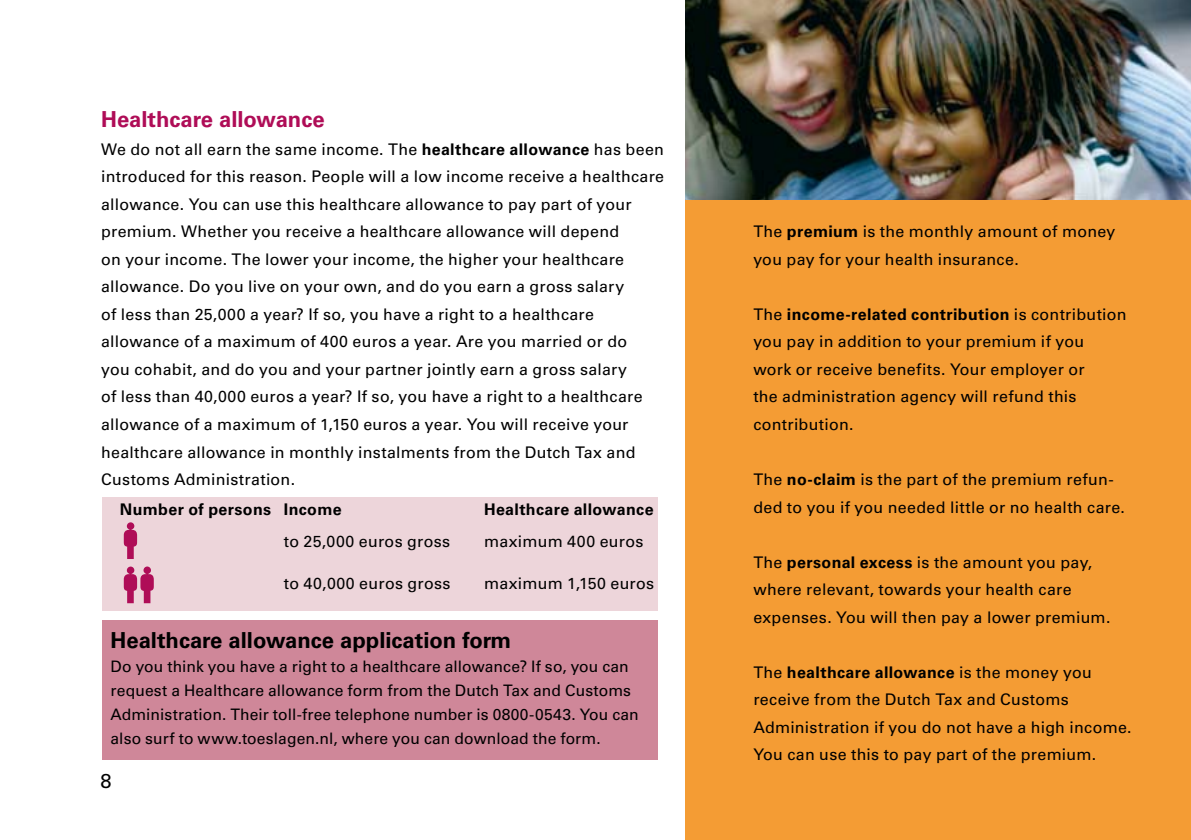
<style>
.page{position:relative;width:1191px;height:840px;background:#fff}
.page>*{position:absolute;margin:0;border:0;box-sizing:border-box;transform-origin:0 0}
.t1{font:700 22px "Univers LT Std";color:#000}
.t2{font:700 22px "Univers LT Std";color:#af0d57}
.t3{font:20px "Univers LT Std";color:#000}
.t4{font:16px/27.6px "Univers LT Std";letter-spacing:.015em;color:#000}
.t5{font:700 16px "Univers LT Std";letter-spacing:.02em;color:#000}
.t6{font:15.8px/24px "Univers LT Std";letter-spacing:.005em;color:#000}
.s1{font-weight:700}
</style>
<div class="page">
<div style="left:685px;top:194px;width:506px;height:645px;background:#f49c34"></div>
<div style="left:102px;top:497px;width:556px;height:113px;background:#edd5da"></div>
<svg style="left:124px;top:522px;width:14px;height:36px"></svg>
<svg style="left:124px;top:566px;width:30px;height:37px"></svg>
<img style="left:685px;top:0;width:506px;height:200px">
<div style="left:102px;top:620px;width:556px;height:139px;background:#cf8799"></div>
<h1 class="t2" style="left:101px;top:106px;width:225px">Healthcare allowance</h1>
<p class="t4" style="left:101px;top:135px;width:564px">We do not all earn the same income. The <span class="s1">healthcare allowance</span> has been introduced for this reason. People will a low income receive a healthcare allowance. You can use this healthcare allowance to pay part of your premium. Whether you receive a healthcare allowance will depend<br>on your income. The lower your income, the higher your healthcare allowance. Do you live on your own, and do you earn a gross salary<br>of less than 25,000 a year? If so, you have a right to a healthcare allowance of a maximum of 400 euros a year. Are you married or do<br>you cohabit, and do you and your partner jointly earn a gross salary<br>of less than 40,000 euros a year? If so, you have a right to a healthcare allowance of a maximum of 1,150 euros a year. You will receive your healthcare allowance in monthly instalments from the Dutch Tax and Customs Administration.</p>
<p class="t5" style="left:120px;top:499px;width:223px">Number of persons Income</p>
<p class="t5" style="left:484px;top:499px;width:171px">Healthcare allowance</p>
<p class="t4" style="left:284px;top:527px;width:168px">to 25,000 euros gross</p>
<p class="t4" style="left:484px;top:527px;width:161px">maximum 400 euros</p>
<p class="t4" style="left:284px;top:569px;width:168px">to 40,000 euros gross</p>
<p class="t4" style="left:484px;top:569px;width:172px">maximum 1,150 euros</p>
<h1 class="t1" style="left:111px;top:626px;width:402px">Healthcare allowance application form</h1>
<p class="t6" style="left:111px;top:653px;width:530px">Do you think you have a right to a healthcare allowance? If so, you can request a Healthcare allowance form from the Dutch Tax and Customs Administration. Their toll-free telephone number is 0800-0543. You can also surf to www.toeslagen.nl, where you can download the form.</p>
<p class="t3" style="left:100px;top:768px;width:13px">8</p>
<p class="t4" style="left:753px;top:218px;width:364px">The <span class="s1">premium</span> is the monthly amount of money you pay for your health insurance.</p>
<p class="t4" style="left:753px;top:300px;width:375px">The <span class="s1">income-related contribution</span> is contribution you pay in addition to your premium if you<br>work or receive benefits. Your employer or<br>the administration agency will refund this contribution.</p>
<p class="t4" style="left:753px;top:465px;width:373px">The <span class="s1">no-claim</span> is the part of the premium refun&shy;ded to you if you needed little or no health care.</p>
<p class="t4" style="left:753px;top:548px;width:358px">The <span class="s1">personal excess</span> is the amount you pay, where relevant, towards your health care expenses. You will then pay a lower premium.</p>
<p class="t4" style="left:753px;top:658px;width:380px">The <span class="s1">healthcare allowance</span> is the money you receive from the Dutch Tax and Customs Administration if you do not have a high income.<br>You can use this to pay part of the premium.</p>
</div>
